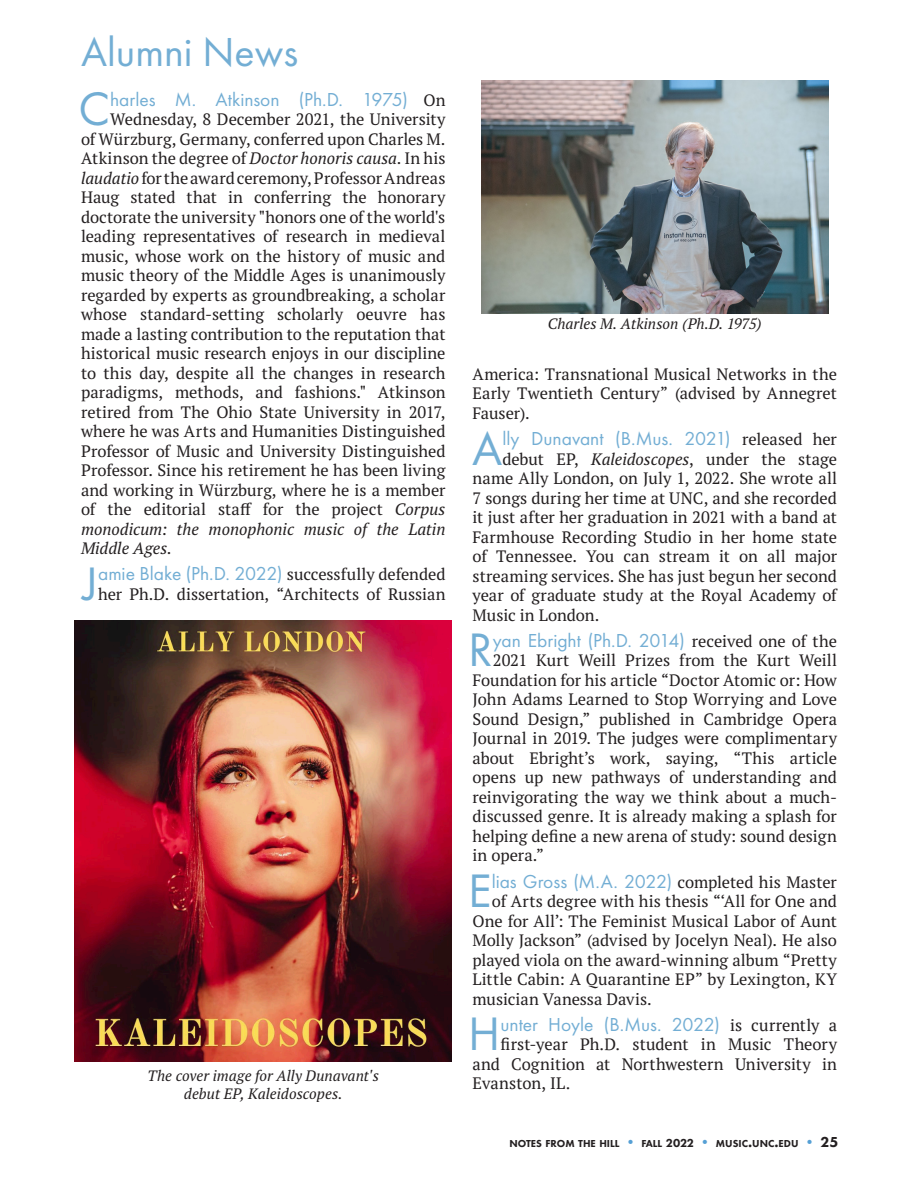
<style>
.page{position:relative;width:918px;height:1188px;background:#fff}
.page>*{position:absolute;margin:0;border:0;box-sizing:border-box;transform-origin:0 0}
.Bio_Paragraph{font:48.75px "Futura PT";color:#73aed4}
.Headline{font:42px "Futura PT";color:#73aed4}
.Bio_Paragraph-2{font:19.5px "Futura PT";letter-spacing:-.005em;color:#73aed4}
.Bio_Paragraph-3{font:16.5px/19.5px "PT Serif Pro";letter-spacing:-.005em;color:#231f20;text-align:justify}
.Bio_Paragraph-4{font:16.5px/19.5px "PT Serif";letter-spacing:-.005em;color:#231f20;text-align:justify}
.Subheading{font:italic 15px/18px "PT Serif Pro";color:#231f20;text-align:center}
.t1{font:800 10.5px "Futura PT";color:#231f20}
.s1{font-family:"PT Serif Pro";font-size:16.5px;color:#231f20}
.s2{font-style:italic}
.s3{font-family:"PT Serif";font-size:16.5px;color:#231f20}
.s4{font-size:15px;color:#56a0d5}
.s5{font-size:12px}
.s6{font-size:15px}
</style>
<div class="page">
<img style="left:481px;top:81px;width:347px;height:232px">
<img style="left:75px;top:620px;width:377px;height:441px">
<p class="Headline" style="left:81px;top:27px;width:219px">Alumni News</p>
<p class="Bio_Paragraph" style="left:79px;top:80px;width:33px">C</p>
<p class="Bio_Paragraph-2" style="left:110px;top:88px;width:337px">harles M. Atkinson (Ph.D. 1975) <span class="s1">On</span></p>
<p class="Bio_Paragraph-3" style="left:81px;top:109px;width:366px;text-indent:29px">Wednesday, 8 December 2021, the University of Würzburg, Germany, conferred upon Charles M.<br>Atkinson the degree of <span class="s2">Doctor honoris causa</span>. In his <span class="s2">laudatio</span> for the award ceremony, Professor Andreas Haug stated that in conferring the honorary doctorate the university "honors one of the world's leading representatives of research in medieval music, whose work on the history of music and music theory of the Middle Ages is unanimously regarded by experts as groundbreaking, a scholar whose standard-setting scholarly oeuvre has made a lasting contribution to the reputation that historical music research enjoys in our discipline to this day, despite all the changes in research paradigms, methods, and fashions." Atkinson retired from The Ohio State University in 2017, where he was Arts and Humanities Distinguished Professor of Music and University Distinguished Professor. Since his retirement he has been living and working in Würzburg, where he is a member of the editorial staff for the project <span class="s2">Corpus monodicum: the monophonic music of the Latin Middle Ages</span>.</p>
<p class="Bio_Paragraph" style="left:83px;top:555px;width:16px">J</p>
<p class="Bio_Paragraph-2" style="left:98px;top:562px;width:349px">amie Blake (Ph.D. 2022) <span class="s1">successfully defended</span></p>
<p class="Bio_Paragraph-3" style="left:98px;top:584px;width:349px">her Ph.D. dissertation, “Architects of Russian</p>
<p class="Subheading" style="left:147px;top:1066px;width:233px">The cover image for Ally Dunavant's debut EP, Kaleidoscopes.</p>
<p class="Subheading" style="left:548px;top:314px;width:216px">Charles M. Atkinson (Ph.D. 1975)</p>
<p class="Bio_Paragraph-3" style="left:472px;top:364px;width:366px">America: Transnational Musical Networks in the Early Twentieth Century” (advised by Annegret Fauser).</p>
<p class="Bio_Paragraph" style="left:472px;top:420px;width:32px">A</p>
<p class="Bio_Paragraph-2" style="left:502px;top:427px;width:336px">lly Dunavant (B.Mus. 2021) <span class="s1">released her</span></p>
<p class="Bio_Paragraph-3" style="left:472px;top:449px;width:366px;text-indent:30px">debut EP, <span class="s2">Kaleidoscopes</span>, under the stage name Ally London, on July 1, 2022. She wrote all 7 songs during her time at UNC, and she recorded it just after her graduation in 2021 with a band at Farmhouse Recording Studio in her home state of Tennessee. You can stream it on all major streaming services. She has just begun her second year of graduate study at the Royal Academy of Music in London.</p>
<p class="Bio_Paragraph" style="left:468px;top:621px;width:26px">R</p>
<p class="Bio_Paragraph-2" style="left:493px;top:629px;width:346px">yan Ebright (Ph.D. 2014) <span class="s1">received one of the</span></p>
<p class="Bio_Paragraph-3" style="left:472px;top:650px;width:366px;text-indent:20px">2021 Kurt Weill Prizes from the Kurt Weill Foundation for his article “Doctor Atomic or: How John Adams Learned to Stop Worrying and Love Sound Design,” published in Cambridge Opera Journal in 2019. The judges were complimentary about Ebright’s work, saying, “This article opens up new pathways of understanding and reinvigorating the way we think about a much&shy;discussed genre. It is already making a splash for helping define a new arena of study: sound design in opera.”</p>
<p class="Bio_Paragraph" style="left:468px;top:862px;width:25px">E</p>
<p class="Bio_Paragraph-2" style="left:492px;top:870px;width:347px">lias Gross (M.A. 2022) <span class="s1">completed his Master</span></p>
<p class="Bio_Paragraph-3" style="left:472px;top:891px;width:366px;text-indent:19px">of Arts degree with his thesis “‘All for One and One for All’: The Feminist Musical Labor of Aunt Molly Jackson” (advised by Jocelyn Neal). He also played viola on the award-winning album “Pretty Little Cabin: A Quarantine EP” by Lexington, KY musician Vanessa Davis.</p>
<p class="Bio_Paragraph" style="left:468px;top:1005px;width:34px">H</p>
<p class="Bio_Paragraph-2" style="left:501px;top:1013px;width:338px">unter Hoyle (B.Mus. 2022) <span class="s3">is currently a</span></p>
<p class="Bio_Paragraph-4" style="left:472px;top:1035px;width:366px;text-indent:28px">first-year Ph.D. student in Music Theory and Cognition at Northwestern University in Evanston, IL.</p>
<p class="t1" style="left:509px;top:1136px;width:331px">NOTES FROM THE HILL <span class="s4">•</span> FALL <span class="s5">2022</span> <span class="s4">•</span> MUSIC<span class="s6">.</span>UNC<span class="s6">.</span>EDU <span class="s4">•</span> <span class="s6">25</span></p>
</div>
